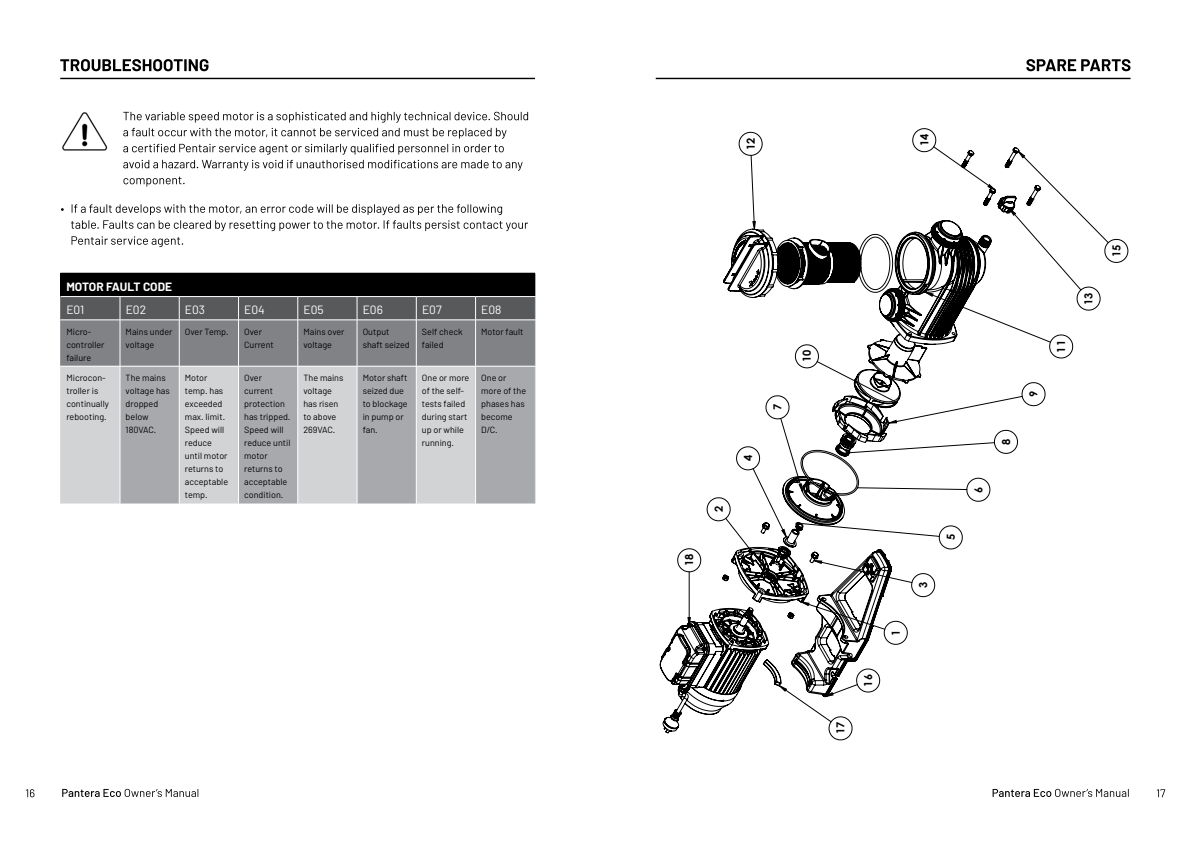
<style>
.page{position:relative;width:1191px;height:842px;background:#fff}
.page>*{position:absolute;margin:0;border:0;box-sizing:border-box;transform-origin:0 0}
.t1{font:12px "Barlow";color:#fff}
.t2{font:700 12px "Barlow";color:#fff}
.t3{font:700 11.1px "Century Gothic";color:#000}
.t4{font:9px/13px "Barlow";color:#000}
</style>
<div class="page">
<svg style="left:62px;top:789px;width:136px;height:8px"></svg>
<svg style="left:992px;top:789px;width:136px;height:8px"></svg>
<svg style="left:1156px;top:789px;width:9px;height:8px"></svg>
<svg style="left:26px;top:789px;width:8px;height:8px"></svg>
<hr style="left:60px;top:78px;width:475px;height:1px;background:#000">
<svg style="left:60px;top:59px;width:148px;height:12px"></svg>
<div style="left:61px;top:367px;width:59px;height:136px;background:#d1d3d4"></div>
<svg style="left:121px;top:367px;width:413px;height:136px;background:#b9bbbd"></svg>
<hr style="left:60px;top:366px;width:1px;height:137px;background:#d1d3d4">
<hr style="left:534px;top:366px;width:1px;height:137px;background:#a7a9ac">
<svg style="left:60px;top:273px;width:475px;height:93px;background:#595a5c"></svg>
<hr style="left:60px;top:320px;width:60px;height:1px;background:#fff">
<hr style="left:120px;top:320px;width:59px;height:1px;background:#fff">
<hr style="left:120px;top:320px;width:1px;height:46px;background:#fff">
<hr style="left:179px;top:320px;width:59px;height:1px;background:#fff">
<hr style="left:179px;top:320px;width:1px;height:46px;background:#fff">
<hr style="left:238px;top:320px;width:60px;height:1px;background:#fff">
<hr style="left:238px;top:320px;width:1px;height:46px;background:#fff">
<hr style="left:298px;top:320px;width:59px;height:1px;background:#fff">
<hr style="left:297px;top:320px;width:1px;height:46px;background:#fff">
<hr style="left:357px;top:320px;width:59px;height:1px;background:#fff">
<hr style="left:357px;top:320px;width:1px;height:46px;background:#fff">
<hr style="left:416px;top:320px;width:59px;height:1px;background:#fff">
<hr style="left:416px;top:320px;width:1px;height:46px;background:#fff">
<hr style="left:475px;top:320px;width:60px;height:1px;background:#fff">
<hr style="left:475px;top:320px;width:1px;height:46px;background:#fff">
<hr style="left:60px;top:366px;width:60px;height:1px;background:#fff">
<hr style="left:179px;top:366px;width:1px;height:137px;background:#fff">
<hr style="left:238px;top:366px;width:1px;height:137px;background:#fff">
<hr style="left:297px;top:366px;width:1px;height:137px;background:#fff">
<hr style="left:357px;top:366px;width:1px;height:137px;background:#fff">
<hr style="left:416px;top:366px;width:1px;height:137px;background:#fff">
<hr style="left:475px;top:366px;width:60px;height:1px;background:#fff">
<hr style="left:475px;top:366px;width:1px;height:137px;background:#fff">
<svg style="left:123px;top:177px;width:62px;height:10px"></svg>
<svg style="left:123px;top:112px;width:405px;height:59px"></svg>
<hr style="left:655px;top:78px;width:475px;height:1px;background:#000">
<svg style="left:1026px;top:59px;width:104px;height:12px"></svg>
<svg style="left:659px;top:147px;width:382px;height:586px"></svg>
<img style="left:62px;top:112px;width:46px;height:39px">
<svg style="left:61px;top:204px;width:467px;height:43px"></svg>
<h1 class="t2" style="left:66px;top:279px;width:107px">MOTOR FAULT CODE</h1>
<h1 class="t1" style="left:66px;top:302px;width:19px">E01</h1>
<h1 class="t1" style="left:126px;top:302px;width:22px">E02</h1>
<h1 class="t1" style="left:185px;top:302px;width:22px">E03</h1>
<h1 class="t1" style="left:244px;top:302px;width:22px">E04</h1>
<h1 class="t1" style="left:303px;top:302px;width:22px">E05</h1>
<h1 class="t1" style="left:363px;top:302px;width:22px">E06</h1>
<h1 class="t1" style="left:422px;top:302px;width:21px">E07</h1>
<h1 class="t1" style="left:481px;top:302px;width:22px">E08</h1>
<p class="t4" style="left:66px;top:325px;width:40px">Micro&shy;controller failure</p>
<p class="t4" style="left:126px;top:325px;width:48px">Mains under voltage</p>
<p class="t4" style="left:185px;top:325px;width:45px">Over Temp.</p>
<p class="t4" style="left:244px;top:325px;width:31px">Over<br>Current</p>
<p class="t4" style="left:303px;top:325px;width:43px">Mains over voltage</p>
<p class="t4" style="left:363px;top:325px;width:49px">Output shaft seized</p>
<p class="t4" style="left:422px;top:325px;width:42px">Self check failed</p>
<p class="t4" style="left:481px;top:325px;width:44px">Motor fault</p>
<p class="t4" style="left:66px;top:371px;width:44px">Microcon&shy;troller is continually rebooting.</p>
<p class="t4" style="left:126px;top:371px;width:46px">The mains voltage has dropped below<br>180VAC.</p>
<p class="t4" style="left:185px;top:371px;width:45px">Motor temp. has exceeded max. limit.<br>Speed will reduce until motor returns to acceptable temp.</p>
<p class="t4" style="left:244px;top:371px;width:48px">Over current protection has tripped.<br>Speed will reduce until motor returns to acceptable condition.</p>
<p class="t4" style="left:303px;top:371px;width:42px">The mains voltage has risen to above<br>269VAC.</p>
<p class="t4" style="left:363px;top:371px;width:47px">Motor shaft seized due to blockage in pump or fan.</p>
<p class="t4" style="left:422px;top:371px;width:49px">One or more of the self&shy;tests failed during start up or while running.</p>
<p class="t4" style="left:481px;top:371px;width:46px">One or more of the phases has become<br>D/C.</p>
<p class="t3" style="left:742px;top:150px;width:14px;rotate:-90deg">12</p>
<p class="t3" style="left:916px;top:146px;width:14px;rotate:-90deg">14</p>
<p class="t3" style="left:681px;top:566px;width:14px;rotate:-90deg">18</p>
<p class="t3" style="left:710px;top:512px;width:8px;rotate:-90deg">2</p>
<p class="t3" style="left:739px;top:461px;width:8px;rotate:-90deg">4</p>
<p class="t3" style="left:769px;top:410px;width:8px;rotate:-90deg">7</p>
<p class="t3" style="left:798px;top:362px;width:14px;rotate:-90deg">10</p>
<p class="t3" style="left:832px;top:734px;width:14px;rotate:-90deg">17</p>
<p class="t3" style="left:859px;top:687px;width:14px;rotate:-90deg">16</p>
<p class="t3" style="left:887px;top:636px;width:8px;rotate:-90deg">1</p>
<p class="t3" style="left:914px;top:588px;width:8px;rotate:-90deg">3</p>
<p class="t3" style="left:942px;top:540px;width:8px;rotate:-90deg">5</p>
<p class="t3" style="left:970px;top:493px;width:8px;rotate:-90deg">6</p>
<p class="t3" style="left:997px;top:445px;width:8px;rotate:-90deg">8</p>
<p class="t3" style="left:1025px;top:397px;width:8px;rotate:-90deg">9</p>
<p class="t3" style="left:1052px;top:353px;width:14px;rotate:-90deg">11</p>
<p class="t3" style="left:1080px;top:305px;width:14px;rotate:-90deg">13</p>
<p class="t3" style="left:1108px;top:257px;width:14px;rotate:-90deg">15</p>
</div>
